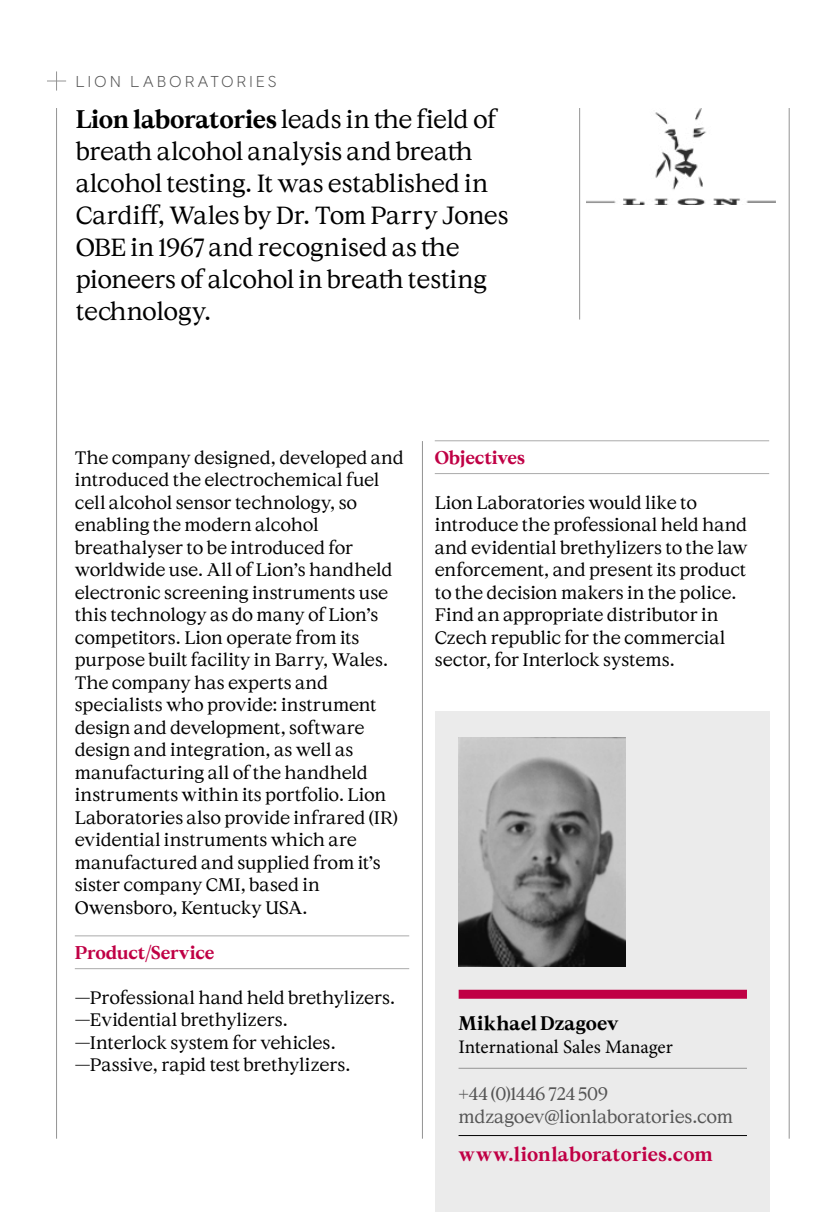
<style>
.page{position:relative;width:830px;height:1212px;background:#fff}
.page>*{position:absolute;margin:0;border:0;box-sizing:border-box;transform-origin:0 0}
.StandFirst_Serif_16{font:24.75px/31.9px "Cymru Serif";letter-spacing:-.015em;color:#000}
._03_Name_Line{font:19.12px "Minion Pro";letter-spacing:-.005em;color:#000}
.URL{font:700 19.12px "Cymru Serif";letter-spacing:.015em;color:#c00045}
.StandFirst_Serif_16-2{font:700 19.12px "Cymru Serif";letter-spacing:.01em;color:#000}
._02_Body{font:18px/22.5px "Wales Serif";letter-spacing:-.01em;color:#000}
._02_Body-2{font:18px/22.9px "Wales Serif";letter-spacing:-.015em;color:#555}
._01_Red_Title_Line{font:700 18px "Cymru Serif";letter-spacing:-.01em;color:#c00045}
.t1{font:300 15.75px "Wales Sans Headline";letter-spacing:.22em;color:#555}
.s1{font-weight:700}
.s2{font-family:"Wales Serif"}
</style>
<div class="page">
<hr style="left:75px;top:935px;width:334px;height:1px;background:#aaa">
<hr style="left:75px;top:968px;width:334px;height:1px;background:#aaa">
<hr style="left:434px;top:440px;width:334px;height:1px;background:#aaa">
<hr style="left:434px;top:473px;width:334px;height:1px;background:#aaa">
<hr style="left:422px;top:441px;width:1px;height:698px;background:#939393">
<hr style="left:788px;top:108px;width:1px;height:1031px;background:#939393">
<hr style="left:56px;top:108px;width:1px;height:1031px;background:#939393">
<svg style="left:47px;top:71px;width:19px;height:20px"></svg>
<hr style="left:579px;top:108px;width:1px;height:212px;background:#939393">
<img style="left:586px;top:108px;width:189px;height:97px">
<div style="left:435px;top:711px;width:334px;height:501px;background:#ebebeb"></div>
<div style="left:458px;top:990px;width:288px;height:9px;background:#c00045"></div>
<img style="left:458px;top:737px;width:167px;height:230px">
<hr style="left:458px;top:1068px;width:288px;height:1px;background:#939393">
<hr style="left:458px;top:1135px;width:288px;height:1px;background:#000">
<p class="t1" style="left:76px;top:71px;width:202px">LION LABORATORIES</p>
<p class="StandFirst_Serif_16" style="left:76px;top:103px;width:434px"><span class="s1">Lion laboratories</span> leads in the field of breath alcohol analysis and breath alcohol testing. It was established in Cardiff, Wales by Dr. Tom Parry Jones OBE in 1967 and recognised as the pioneers of alcohol in breath testing technology.</p>
<p class="_02_Body" style="left:75px;top:446px;width:330px">The company designed, developed and introduced the electrochemical fuel cell alcohol sensor technology, so enabling the modern alcohol breathalyser to be introduced for worldwide use. All of Lion’s handheld electronic screening instruments use this technology as do many of Lion’s competitors. Lion operate from its purpose built facility in Barry, Wales.<br>The company has experts and specialists who provide: instrument design and development, software design and integration, as well as manufacturing all of the handheld instruments within its portfolio. Lion Laboratories also provide infrared (IR) evidential instruments which are manufactured and supplied from it’s sister company CMI, based in Owensboro, Kentucky USA.</p>
<p class="_01_Red_Title_Line" style="left:75px;top:941px;width:141px">Pro<span class="s2">d</span>uct/Service</p>
<p class="_02_Body" style="left:75px;top:986px;width:322px">—Professional hand held brethylizers.</p>
<p class="_02_Body" style="left:75px;top:1008px;width:215px">—Evidential brethylizers.</p>
<p class="_02_Body" style="left:75px;top:1031px;width:262px">—Interlock system for vehicles.</p>
<p class="_02_Body" style="left:75px;top:1053px;width:277px">—Passive, rapid test brethylizers.</p>
<p class="_01_Red_Title_Line" style="left:434px;top:446px;width:92px">Objectives</p>
<p class="_02_Body" style="left:434px;top:491px;width:314px">Lion Laboratories would like to introduce the professional held hand and evidential brethylizers to the law enforcement, and present its product to the decision makers in the police.</p>
<p class="_02_Body" style="left:434px;top:603px;width:292px">Find an appropriate distributor in<br>Czech republic for the commercial sector, for Interlock systems.</p>
<p class="StandFirst_Serif_16-2" style="left:458px;top:1011px;width:162px">Mikhael Dzagoev</p>
<p class="_03_Name_Line" style="left:458px;top:1033px;width:216px">International Sales Manager</p>
<p class="_02_Body-2" style="left:458px;top:1081px;width:276px">+44 (0)1446 724 509 mdzagoev@lionlaboratories.com</p>
<p class="URL" style="left:458px;top:1143px;width:256px">www.lionlaboratories.com</p>
</div>
